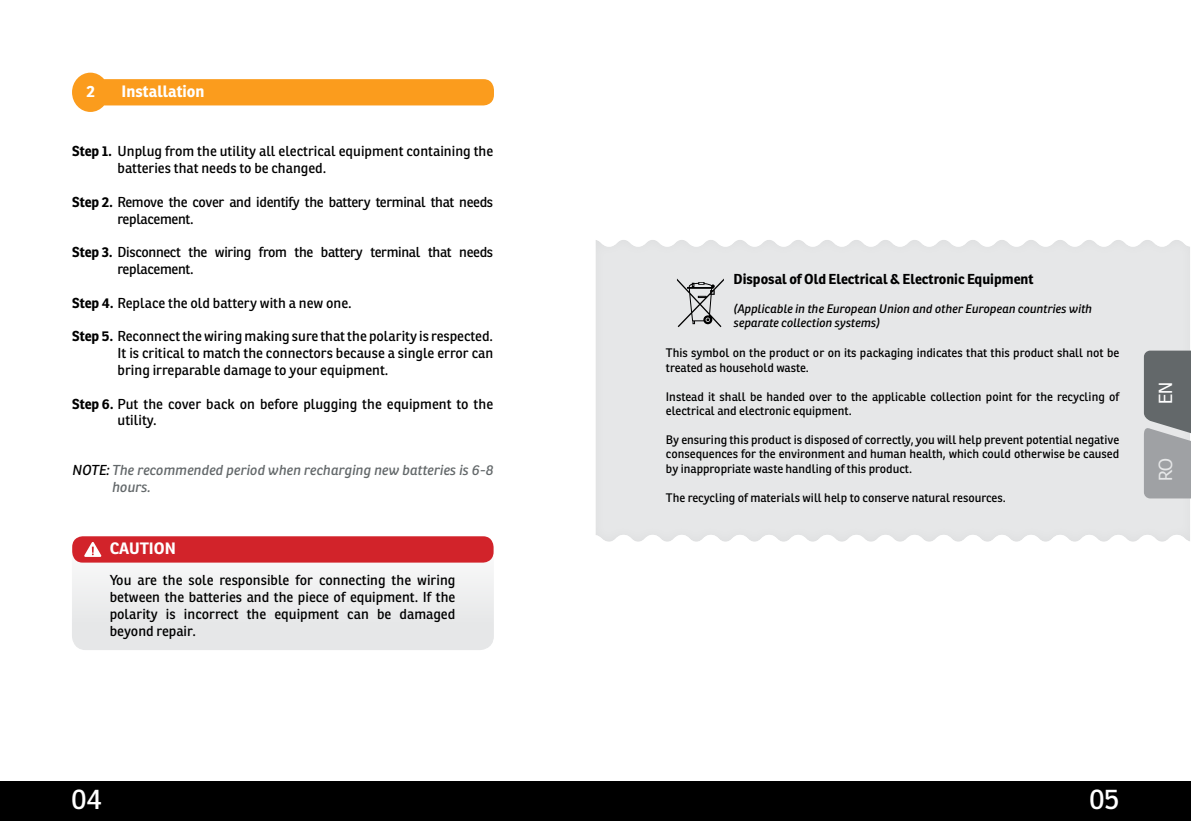
<style>
.page{position:relative;width:1191px;height:840px;background:#fff}
.page>*{position:absolute;margin:0;border:0;box-sizing:border-box;transform-origin:0 0}
.t1{font:28px "Ronnia";color:#fff}
.t2{font:18px "Tahoma";color:#fff}
.t3{font:18px "Tahoma";color:#e6e7e8}
.t4{font:700 16px "Ronnia";color:#fff}
.t5{font:14px/16.8px "Ronnia";color:#000}
.t6{font:14px/16.8px "Ronnia";letter-spacing:-.025em;color:#000}
.t7{font:italic 14px/16.8px "Ronnia";color:#63686a}
.t8{font:700 14px "Ronnia";color:#000}
.t9{font:12px/14.4px "Ronnia";color:#000}
.t10{font:italic 12px/14.4px "Ronnia";color:#000}
.s1{font-weight:700}
.s2{color:#000}
</style>
<div class="page">
<div style="left:0;top:781px;width:1191px;height:39px;background:#000"></div>
<div style="left:577px;top:226px;width:614px;height:318px;background:#000;opacity:.05"></div>
<svg style="left:677px;top:278px;width:47px;height:49px;background:#bcbdbe"></svg>
<svg style="left:72px;top:73px;width:422px;height:39px"></svg>
<div style="left:72px;top:536px;width:421px;height:113px;background:#e6e7e8;border-radius:14px"></div>
<div style="left:72px;top:535px;width:421px;height:114px;border:1px solid #e6e7e8;border-radius:14px"></div>
<div style="left:72px;top:536px;width:421px;height:26px;background:#d2232a;border-radius:11px"></div>
<svg style="left:84px;top:542px;width:17px;height:14px"></svg>
<svg style="left:1143px;top:350px;width:48px;height:148px;background:#868a8c"></svg>
<p class="t4" style="left:87px;top:81px;width:10px">2</p>
<p class="t4" style="left:122px;top:81px;width:84px">Installation</p>
<p class="t5" style="left:118px;top:143px;width:377px;text-indent:-45px"><span class="s1">Step 1.</span> Unplug from the utility all electrical equipment containing the batteries that needs to be changed.</p>
<p class="t6" style="left:118px;top:193px;width:377px;text-indent:-45px"><span class="s1">Step 2.</span> Remove the cover and identify the battery terminal that needs replacement.</p>
<p class="t6" style="left:118px;top:243px;width:377px;text-indent:-45px"><span class="s1">Step 3.</span> Disconnect the wiring from the battery terminal that needs replacement.</p>
<p class="t5" style="left:72px;top:294px;width:281px"><span class="s1">Step 4.</span> Replace the old battery with a new one.</p>
<p class="t5" style="left:118px;top:327px;width:377px;text-align:justify;text-indent:-45px"><span class="s1">Step 5.</span> Reconnect the wiring making sure that the polarity is respected.<br>It is critical to match the connectors because a single error can bring irreparable damage to your equipment.</p>
<p class="t5" style="left:118px;top:395px;width:377px;text-indent:-45px"><span class="s1">Step 6.</span> Put the cover back on before plugging the equipment to the utility.</p>
<p class="t7" style="left:112px;top:461px;width:382px;text-indent:-40px"><span class="s2">NOTE:</span> The recommended period when recharging new batteries is 6-8 hours.</p>
<p class="t4" style="left:110px;top:538px;width:68px">CAUTION</p>
<p class="t5" style="left:110px;top:571px;width:347px;text-align:justify">You are the sole responsible for connecting the wiring between the batteries and the piece of equipment. If the polarity is incorrect the equipment can be damaged beyond repair.</p>
<p class="t8" style="left:733px;top:270px;width:302px">Disposal of Old Electrical &amp; Electronic Equipment</p>
<p class="t10" style="left:733px;top:301px;width:360px">(Applicable in the European Union and other European countries with separate collection systems)</p>
<p class="t9" style="left:666px;top:345px;width:455px">This symbol on the product or on its packaging indicates that this product shall not be treated as household waste.</p>
<p class="t9" style="left:666px;top:389px;width:455px">Instead it shall be handed over to the applicable collection point for the recycling of electrical and electronic equipment.</p>
<p class="t9" style="left:666px;top:432px;width:455px;text-align:justify">By ensuring this product is disposed of correctly, you will help prevent potential negative consequences for the environment and human health, which could otherwise be caused by inappropriate waste handling of this product.</p>
<p class="t9" style="left:666px;top:489px;width:341px">The recycling of materials will help to conserve natural resources.</p>
<p class="t2" style="left:1153px;top:403px;width:23px;rotate:-90deg">EN</p>
<p class="t3" style="left:1153px;top:481px;width:25px;rotate:-90deg">RO</p>
<h1 class="t1" style="left:72px;top:781px;width:32px">04</h1>
<h1 class="t1" style="left:1089px;top:781px;width:31px">05</h1>
</div>
